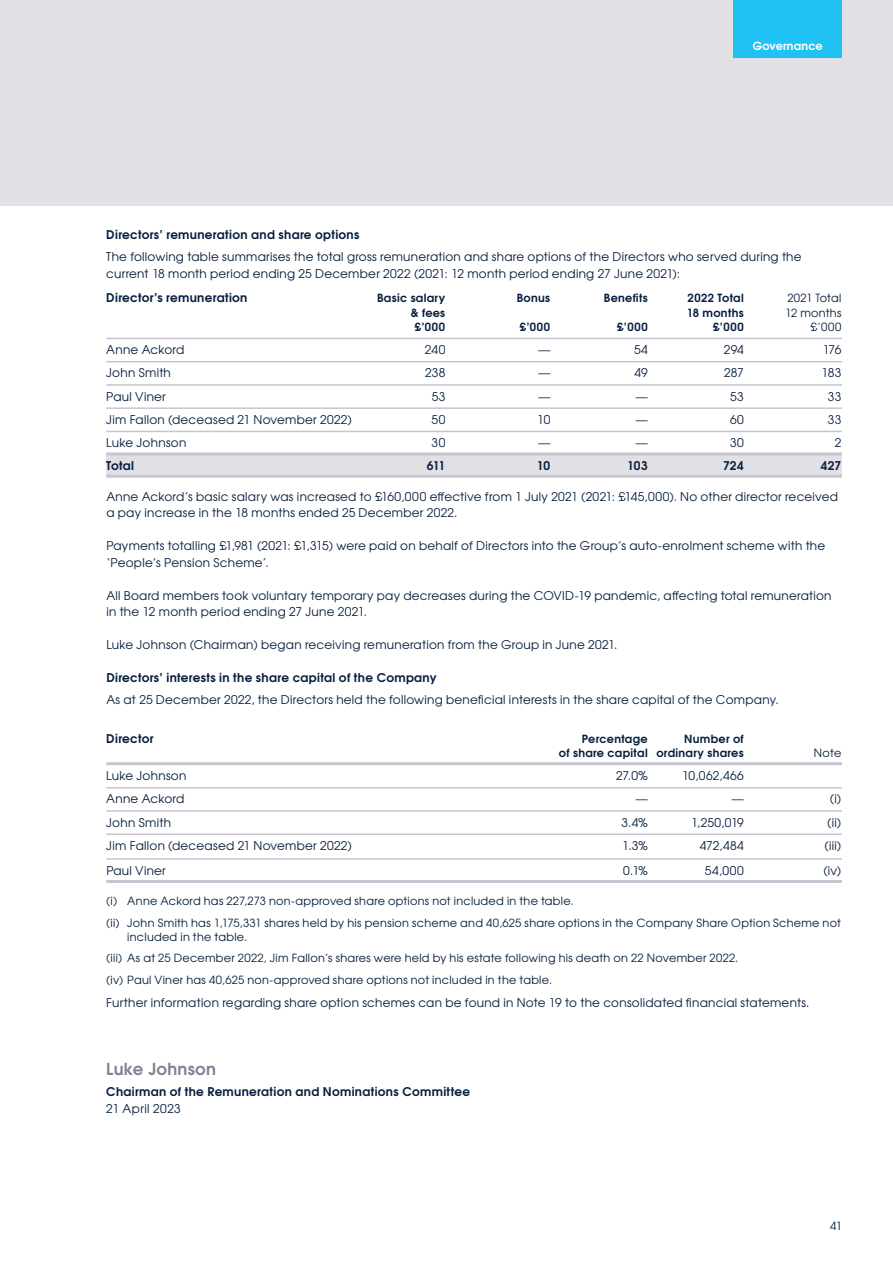
<style>
.page{position:relative;width:893px;height:1263px;background:#fff}
.page>*{position:absolute;margin:0;border:0;box-sizing:border-box;transform-origin:0 0}
.t1{font:700 16.5px "Te X Gyre Adventor";letter-spacing:.015em;color:#828396}
.t2{font:12px/16.5px "Te X Gyre Adventor";letter-spacing:.02em;color:#071f3e}
.t3{font:700 12px "Te X Gyre Adventor";letter-spacing:.025em;color:#071f3e}
.t4{font:11.25px/21.3px "Te X Gyre Adventor";letter-spacing:.025em;color:#071f3e}
.t5{font:700 11.25px/14.2px "Te X Gyre Adventor";letter-spacing:.03em;color:#071f3e;text-align:right}
.t6{font:700 11.25px "Te X Gyre Adventor";letter-spacing:.015em;color:#fff}
.t7{font:11.25px "Te X Gyre Adventor";color:#071f3e}
</style>
<div class="page">
<div style="left:0;top:0;width:893px;height:206px;background:#e0e0e5"></div>
<div style="left:106px;top:453px;width:736px;height:22px;background:#e0e0e5"></div>
<hr style="left:106px;top:338px;width:736px;height:1px;background:#c7c5cf">
<hr style="left:106px;top:361px;width:736px;height:1px;background:#c7c5cf">
<hr style="left:106px;top:384px;width:736px;height:2px;background:#c7c5cf">
<hr style="left:106px;top:407px;width:736px;height:2px;background:#c7c5cf">
<hr style="left:106px;top:431px;width:736px;height:1px;background:#c7c5cf">
<hr style="left:106px;top:452px;width:736px;height:3px;background:#c7c5cf">
<hr style="left:106px;top:475px;width:736px;height:3px;background:#c7c5cf">
<hr style="left:106px;top:762px;width:736px;height:3px;background:#c7c5cf">
<hr style="left:106px;top:787px;width:736px;height:1px;background:#c7c5cf">
<hr style="left:106px;top:810px;width:736px;height:2px;background:#c7c5cf">
<hr style="left:106px;top:833px;width:736px;height:2px;background:#c7c5cf">
<hr style="left:106px;top:858px;width:736px;height:2px;background:#c7c5cf">
<hr style="left:106px;top:880px;width:736px;height:3px;background:#c7c5cf">
<div style="left:733px;top:0;width:109px;height:57px;background:#1fc2f3"></div>
<p class="t6" style="left:753px;top:36px;width:72px">Governance</p>
<p class="t3" style="left:106px;top:225px;width:255px">Directors’ remuneration and share options</p>
<p class="t2" style="left:106px;top:248px;width:697px">The following table summarises the total gross remuneration and share options of the Directors who served during the current 18 month period ending 25 December 2022 (2021: 12 month period ending 27 June 2021):</p>
<p class="t3" style="left:106px;top:288px;width:143px">Director’s remuneration</p>
<p class="t5" style="left:377px;top:290px;width:70px">Basic salary</p>
<p class="t5" style="left:517px;top:290px;width:35px">Bonus</p>
<p class="t5" style="left:604px;top:290px;width:45px">Benefits</p>
<p class="t5" style="left:688px;top:290px;width:58px">2022 Total</p>
<p class="t7" style="left:787px;top:289px;width:56px">2021 Total</p>
<p class="t5" style="left:411px;top:304px;width:36px">&amp; fees</p>
<p class="t5" style="left:687px;top:304px;width:59px">18 months</p>
<p class="t4" style="left:785px;top:301px;width:58px">12 months</p>
<p class="t5" style="left:415px;top:319px;width:32px">£’000</p>
<p class="t5" style="left:520px;top:319px;width:32px">£’000</p>
<p class="t5" style="left:617px;top:319px;width:32px">£’000</p>
<p class="t5" style="left:713px;top:319px;width:32px">£’000</p>
<p class="t4" style="left:811px;top:315px;width:32px">£’000</p>
<p class="t2" style="left:106px;top:341px;width:80px">Anne Ackord</p>
<p class="t2" style="left:425px;top:341px;width:22px">240</p>
<p class="t2" style="left:538px;top:341px;width:13px">—</p>
<p class="t2" style="left:634px;top:341px;width:15px">54</p>
<p class="t2" style="left:724px;top:341px;width:22px">294</p>
<p class="t2" style="left:823px;top:341px;width:20px">176</p>
<p class="t2" style="left:106px;top:364px;width:66px">John Smith</p>
<p class="t2" style="left:425px;top:364px;width:22px">238</p>
<p class="t2" style="left:538px;top:364px;width:13px">—</p>
<p class="t2" style="left:634px;top:364px;width:15px">49</p>
<p class="t2" style="left:724px;top:364px;width:21px">287</p>
<p class="t2" style="left:821px;top:364px;width:21px">183</p>
<p class="t2" style="left:106px;top:387px;width:61px">Paul Viner</p>
<p class="t2" style="left:432px;top:387px;width:15px">53</p>
<p class="t2" style="left:538px;top:387px;width:13px">—</p>
<p class="t2" style="left:636px;top:387px;width:13px">—</p>
<p class="t2" style="left:730px;top:387px;width:15px">53</p>
<p class="t2" style="left:828px;top:387px;width:15px">33</p>
<p class="t2" style="left:106px;top:410px;width:247px">Jim Fallon (deceased 21 November 2022)</p>
<p class="t2" style="left:432px;top:410px;width:15px">50</p>
<p class="t2" style="left:537px;top:410px;width:15px">10</p>
<p class="t2" style="left:636px;top:410px;width:13px">—</p>
<p class="t2" style="left:730px;top:410px;width:15px">60</p>
<p class="t2" style="left:828px;top:410px;width:15px">33</p>
<p class="t2" style="left:106px;top:434px;width:82px">Luke Johnson</p>
<p class="t2" style="left:432px;top:434px;width:15px">30</p>
<p class="t2" style="left:538px;top:434px;width:13px">—</p>
<p class="t2" style="left:636px;top:434px;width:13px">—</p>
<p class="t2" style="left:730px;top:434px;width:15px">30</p>
<p class="t2" style="left:835px;top:434px;width:8px">2</p>
<p class="t3" style="left:106px;top:456px;width:29px">Total</p>
<p class="t3" style="left:427px;top:456px;width:20px">611</p>
<p class="t3" style="left:537px;top:456px;width:15px">10</p>
<p class="t3" style="left:627px;top:456px;width:22px">103</p>
<p class="t3" style="left:723px;top:456px;width:22px">724</p>
<p class="t3" style="left:821px;top:456px;width:22px">427</p>
<p class="t2" style="left:106px;top:487px;width:733px">Anne Ackord’s basic salary was increased to £160,000 effective from 1 July 2021 (2021: £145,000). No other director received a pay increase in the 18 months ended 25 December 2022.</p>
<p class="t2" style="left:106px;top:537px;width:720px">Payments totalling £1,981 (2021: £1,315) were paid on behalf of Directors into the Group’s auto-enrolment scheme with the ‘People’s Pension Scheme’.</p>
<p class="t2" style="left:106px;top:586px;width:727px">All Board members took voluntary temporary pay decreases during the COVID-19 pandemic, affecting total remuneration in the 12 month period ending 27 June 2021.</p>
<p class="t2" style="left:106px;top:636px;width:513px">Luke Johnson (Chairman) began receiving remuneration from the Group in June 2021.</p>
<p class="t3" style="left:106px;top:667px;width:332px">Directors’ interests in the share capital of the Company</p>
<p class="t2" style="left:106px;top:691px;width:674px">As at 25 December 2022, the Directors held the following beneficial interests in the share capital of the Company.</p>
<p class="t3" style="left:106px;top:728px;width:49px">Director</p>
<p class="t5" style="left:582px;top:730px;width:67px">Percentage</p>
<p class="t5" style="left:559px;top:730px;width:186px">Number of<br>of share capital ordinary shares</p>
<p class="t4" style="left:814px;top:741px;width:29px">Note</p>
<p class="t2" style="left:106px;top:767px;width:82px">Luke Johnson</p>
<p class="t2" style="left:616px;top:767px;width:33px">27.0%</p>
<p class="t2" style="left:682px;top:767px;width:63px">10,062,466</p>
<p class="t2" style="left:106px;top:790px;width:80px">Anne Ackord</p>
<p class="t2" style="left:636px;top:790px;width:13px">—</p>
<p class="t2" style="left:732px;top:790px;width:13px">—</p>
<p class="t2" style="left:830px;top:790px;width:13px">(i)</p>
<p class="t2" style="left:106px;top:813px;width:66px">John Smith</p>
<p class="t2" style="left:621px;top:813px;width:28px">3.4%</p>
<p class="t2" style="left:691px;top:813px;width:54px">1,250,019</p>
<p class="t2" style="left:827px;top:813px;width:16px">(ii)</p>
<p class="t2" style="left:106px;top:836px;width:247px">Jim Fallon (deceased 21 November 2022)</p>
<p class="t2" style="left:622px;top:836px;width:27px">1.3%</p>
<p class="t2" style="left:700px;top:836px;width:46px">472,484</p>
<p class="t2" style="left:824px;top:836px;width:18px">(iii)</p>
<p class="t2" style="left:106px;top:861px;width:61px">Paul Viner</p>
<p class="t2" style="left:623px;top:861px;width:26px">0.1%</p>
<p class="t2" style="left:705px;top:861px;width:40px">54,000</p>
<p class="t2" style="left:823px;top:861px;width:20px">(iv)</p>
<p class="t4" style="left:106px;top:890px;width:736px">(i) Anne Ackord has 227,273 non-approved share options not included in the table.<br>(ii) John Smith has 1,175,331 shares held by his pension scheme and 40,625 share options in the Company Share Option Scheme not</p>
<p class="t4" style="left:106px;top:925px;width:634px;text-indent:21px">included in the table.<br>(iii) As at 25 December 2022, Jim Fallon’s shares were held by his estate following his death on 22 November 2022. (iv) Paul Viner has 40,625 non-approved share options not included in the table.</p>
<p class="t2" style="left:106px;top:994px;width:705px">Further information regarding share option schemes can be found in Note 19 to the consolidated financial statements.</p>
<h1 class="t1" style="left:106px;top:1054px;width:111px">Luke Johnson</h1>
<p class="t3" style="left:106px;top:1081px;width:365px">Chairman of the Remuneration and Nominations Committee</p>
<p class="t2" style="left:106px;top:1099px;width:76px">21 April 2023</p>
<p class="t4" style="left:830px;top:1214px;width:13px">41</p>
</div>
